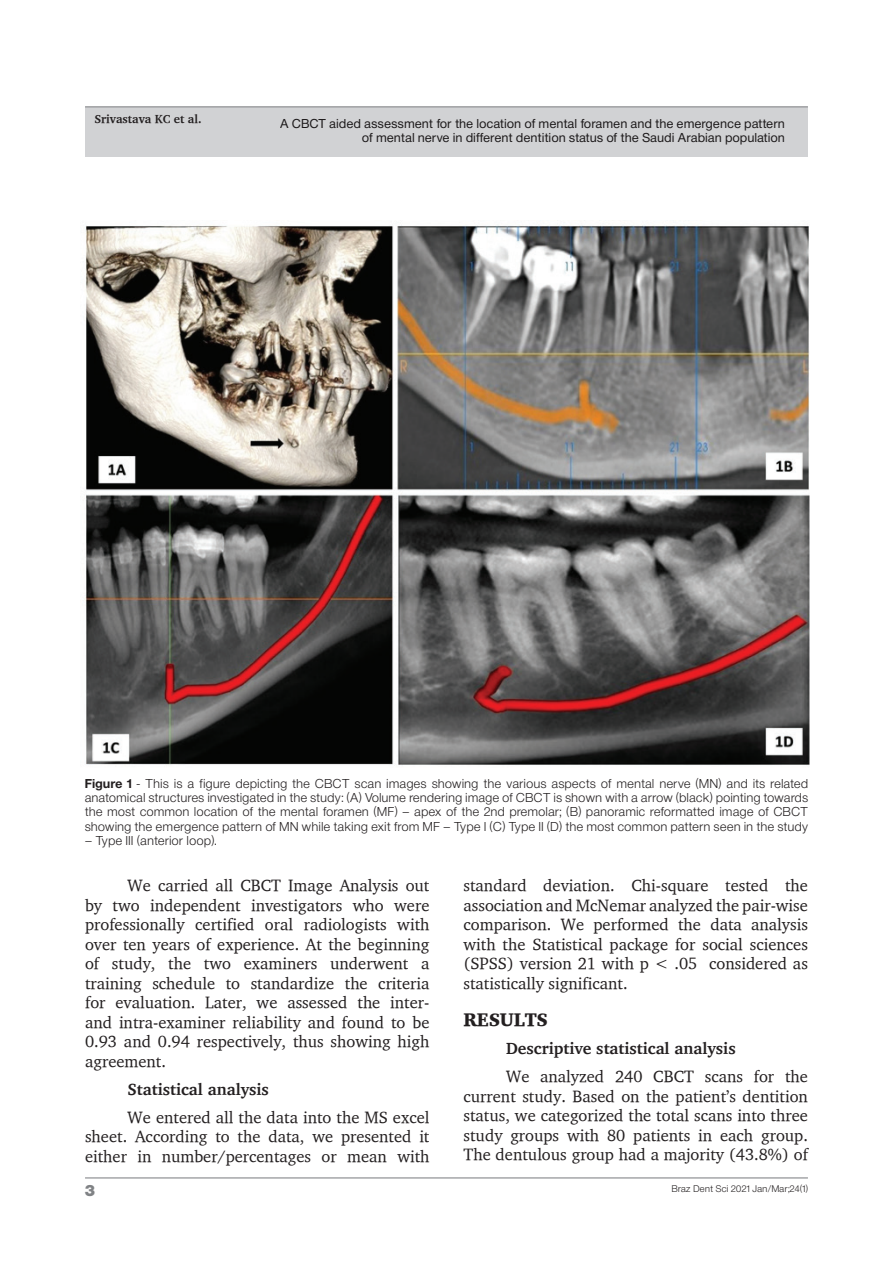
<style>
.page{position:relative;width:893px;height:1263px;background:#fff}
.page>*{position:absolute;margin:0;border:0;box-sizing:border-box;transform-origin:0 0}
.t1{font:900 18.75px "Charter";letter-spacing:-.02em;color:#231f20}
.t2{font:16.5px/19.5px "Charter";color:#231f20;text-align:justify}
.t3{font:700 16.5px "Charter";color:#231f20}
.t4{font:15px "Sh Europa Nr 2 Ultra";color:#808285}
.t5{font:12px/14.4px "Sh Europa Nr 2 Light";letter-spacing:.05em;color:#231f20;text-align:justify}
.t6{font:12px/14.4px "Sh Europa Nr 2";letter-spacing:.05em;color:#231f20;text-align:right}
.t7{font:700 12px "Charter";color:#231f20}
.t8{font:9px "Sh Europa Nr 2 Light";letter-spacing:.05em;color:#231f20}
.s1{font-family:"Sh Europa Nr 2";font-weight:700}
</style>
<div class="page">
<div style="left:85px;top:107px;width:723px;height:50px;background:#d1d2d4"></div>
<hr style="left:85px;top:106px;width:723px;height:1px;background:#808285">
<hr style="left:85px;top:1177px;width:723px;height:1px;background:#808285">
<img style="left:84px;top:222px;width:726px;height:543px">
<p class="t7" style="left:94px;top:111px;width:109px">Srivastava KC et al.</p>
<p class="t6" style="left:280px;top:116px;width:506px">A CBCT aided assessment for the location of mental foramen and the emergence pattern of mental nerve in different dentition status of the Saudi Arabian population</p>
<p class="t5" style="left:85px;top:776px;width:724px"><span class="s1">Figure 1</span> - This is a figure depicting the CBCT scan images showing the various aspects of mental nerve (MN) and its related anatomical structures investigated in the study: (A) Volume rendering image of CBCT is shown with a arrow (black) pointing towards the most common location of the mental foramen (MF) – apex of the 2nd premolar; (B) panoramic reformatted image of CBCT showing the emergence pattern of MN while taking exit from MF – Type I (C) Type II (D) the most common pattern seen in the study</p>
<p class="t5" style="left:85px;top:834px;width:133px">– Type III (anterior loop).</p>
<p class="t2" style="left:85px;top:875px;width:346px;text-indent:43px">We carried all CBCT Image Analysis out by two independent investigators who were professionally certified oral radiologists with over ten years of experience. At the beginning of study, the two examiners underwent a training schedule to standardize the criteria for evaluation. Later, we assessed the inter&shy;and intra-examiner reliability and found to be 0.93 and 0.94 respectively, thus showing high agreement.</p>
<p class="t3" style="left:128px;top:1075px;width:143px">Statistical analysis</p>
<p class="t2" style="left:85px;top:1107px;width:346px;text-indent:43px">We entered all the data into the MS excel sheet. According to the data, we presented it either in number/percentages or mean with</p>
<p class="t2" style="left:463px;top:875px;width:346px">standard deviation. Chi-square tested the association and McNemar analyzed the pair-wise comparison. We performed the data analysis with the Statistical package for social sciences (SPSS) version 21 with p &lt; .05 considered as statistically significant.</p>
<p class="t1" style="left:463px;top:1008px;width:86px">RESULTS</p>
<p class="t3" style="left:506px;top:1034px;width:231px">Descriptive statistical analysis</p>
<p class="t2" style="left:463px;top:1066px;width:346px;text-indent:43px">We analyzed 240 CBCT scans for the current study. Based on the patient’s dentition status, we categorized the total scans into three study groups with 80 patients in each group.<br>The dentulous group had a majority (43.8%) of</p>
<p class="t4" style="left:85px;top:1182px;width:11px">3</p>
<p class="t8" style="left:672px;top:1183px;width:138px">Braz Dent Sci 2021 Jan/Mar;24(1)</p>
</div>
